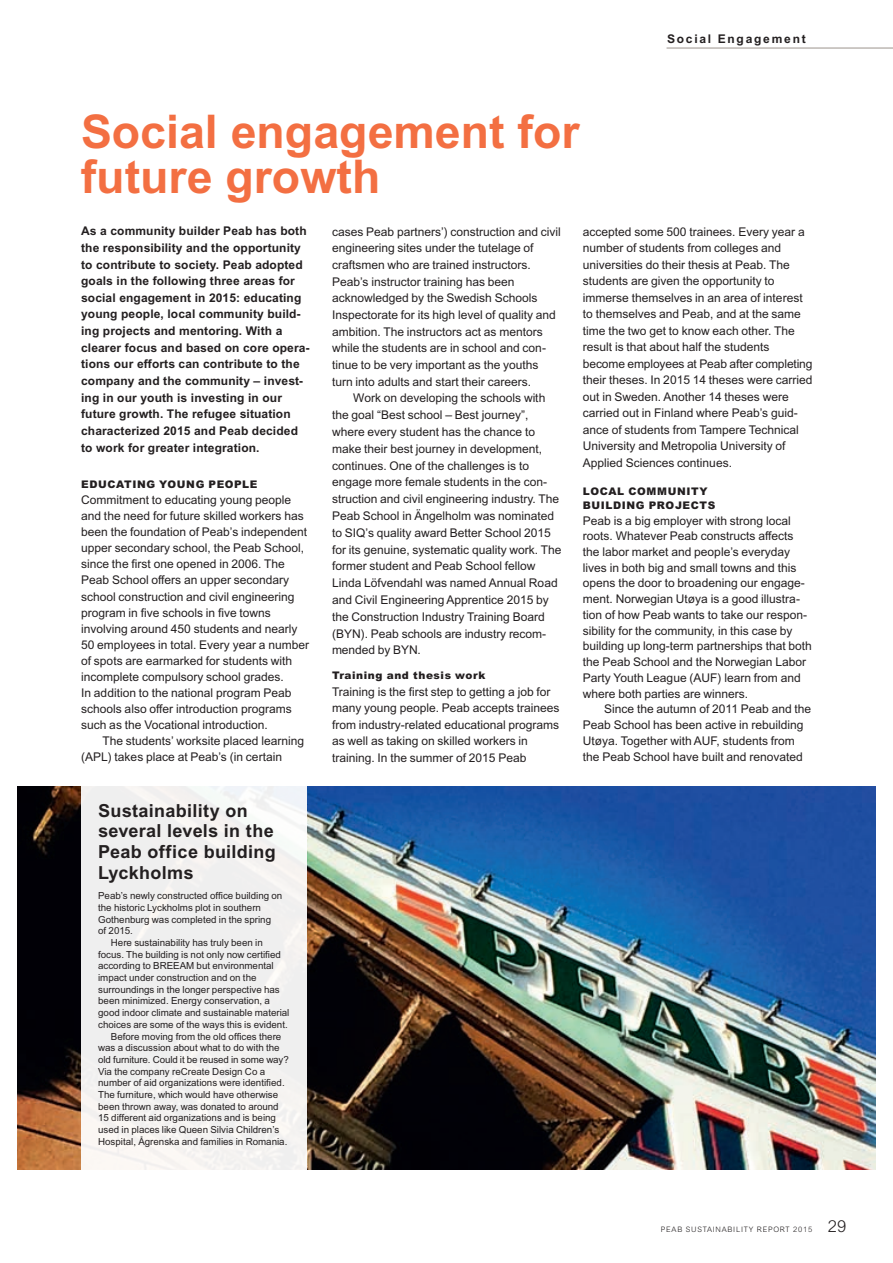
<style>
.page{position:relative;width:893px;height:1263px;background:#fff}
.page>*{position:absolute;margin:0;border:0;box-sizing:border-box;transform-origin:0 0}
.t1{font:700 46.5px/45px "Arial MT Std";color:#f36f42}
.t2{font:700 18px/20.7px "Arial MT Std";letter-spacing:.015em;color:#231f20}
.t3{font:12px/16.5px "Arial MT Std";color:#231f20}
.t4{font:700 12px/16.6px "Arial MT Std";letter-spacing:.01em;color:#231f20}
.t5{font:700 12px "Arial MT Std";letter-spacing:.15em;color:#231f20}
.t6{font:900 10.5px/13.5px "Arial MT Std";letter-spacing:.055em;color:#231f20}
.t7{font:9.75px "Arial MT Std";color:#231f20}
.t8{font:300 7.5px "Arial MT Std";letter-spacing:.1em;color:#231f20}
.s1{font-size:16.5px}
</style>
<div class="page">
<img style="left:17px;top:787px;width:858px;height:382px">
<div style="left:81px;top:776px;width:225px;height:402px;background:linear-gradient(to right,#f1f0f0,#f4f3f2)"></div>
<hr style="left:666px;top:47px;width:227px;height:2px;background:#bdb7b3">
<p class="t5" style="left:667px;top:31px;width:140px">Social Engagement</p>
<h1 class="t1" style="left:81px;top:108px;width:500px">Social engagement for future growth</h1>
<p class="t4" style="left:81px;top:223px;width:230px">As a community builder Peab has both the responsibility and the opportunity to contribute to society. Peab adopted goals in the following three areas for social engagement in 2015: educating young people, local community build&shy;ing projects and mentoring. With a clearer focus and based on core opera&shy;tions our efforts can contribute to the company and the community – invest&shy;ing in our youth is investing in our future growth. The refugee situation characterized 2015 and Peab decided to work for greater integration.</p>
<p class="t6" style="left:81px;top:477px;width:178px">EDUCATING YOUNG PEOPLE</p>
<p class="t3" style="left:81px;top:492px;width:229px;line-height:16px">Commitment to educating young people and the need for future skilled workers has been the foundation of Peab’s independent upper secondary school, the Peab School, since the first one opened in 2006. The Peab School offers an upper secondary school construction and civil engineering program in five schools in five towns involving around 450 students and nearly 50 employees in total. Every year a number of spots are earmarked for students with incomplete compulsory school grades.<br>In addition to the national program Peab schools also offer introduction programs such as the Vocational introduction.</p>
<p class="t3" style="left:81px;top:733px;width:224px;line-height:16px;text-indent:21px">The students’ worksite placed learning (APL) takes place at Peab’s (in certain</p>
<p class="t3" style="left:332px;top:223px;width:230px">cases Peab partners’) construction and civil engineering sites under the tutelage of craftsmen who are trained instructors.<br>Peab’s instructor training has been acknowledged by the Swedish Schools Inspectorate for its high level of quality and ambition. The instructors act as mentors while the students are in school and con&shy;tinue to be very important as the youths turn into adults and start their careers.</p>
<p class="t3" style="left:332px;top:390px;width:231px;text-indent:21px">Work on developing the schools with the goal “Best school – Best journey”, where every student has the chance to make their best journey in development, continues. One of the challenges is to engage more female students in the con&shy;struction and civil engineering industry. The Peab School in Ängelholm was nominated to SIQ’s quality award Better School 2015 for its genuine, systematic quality work. The former student and Peab School fellow Linda Löfvendahl was named Annual Road and Civil Engineering Apprentice 2015 by the Construction Industry Training Board (BYN). Peab schools are industry recom&shy;mended by BYN.</p>
<p class="t6" style="left:332px;top:668px;width:155px">Training and thesis work</p>
<p class="t3" style="left:332px;top:683px;width:229px">Training is the first step to getting a job for many young people. Peab accepts trainees from industry-related educational programs as well as taking on skilled workers in training. In the summer of 2015 Peab</p>
<p class="t3" style="left:583px;top:223px;width:231px">accepted some 500 trainees. Every year a number of students from colleges and universities do their thesis at Peab. The students are given the opportunity to immerse themselves in an area of interest to themselves and Peab, and at the same time the two get to know each other. The result is that about half the students become employees at Peab after completing their theses. In 2015 14 theses were carried out in Sweden. Another 14 theses were carried out in Finland where Peab’s guid&shy;ance of students from Tampere Technical University and Metropolia University of Applied Sciences continues.</p>
<p class="t6" style="left:583px;top:484px;width:134px">LOCAL COMMUNITY<br>BUILDING PROJECTS</p>
<p class="t3" style="left:583px;top:512px;width:230px;line-height:15.8px">Peab is a big employer with strong local roots. Whatever Peab constructs affects the labor market and people’s everyday lives in both big and small towns and this opens the door to broadening our engage&shy;ment. Norwegian Utøya is a good illustra&shy;tion of how Peab wants to take our respon&shy;sibility for the community, in this case by building up long-term partnerships that both the Peab School and the Norwegian Labor Party Youth League (AUF) learn from and where both parties are winners.</p>
<p class="t3" style="left:583px;top:701px;width:230px;line-height:15.8px;text-indent:21px">Since the autumn of 2011 Peab and the Peab School has been active in rebuilding Utøya. Together with AUF, students from the Peab School have built and renovated</p>
<h2 class="t2" style="left:98px;top:800px;width:179px">Sustainability on several levels in the<br>Peab office building<br>Lyckholms</h2>
<p class="t7" style="left:98px;top:890px;width:186px">Peab’s newly constructed office building on</p>
<p class="t7" style="left:98px;top:902px;width:164px">the historic Lyckholms plot in southern</p>
<p class="t7" style="left:98px;top:913px;width:174px">Gothenburg was completed in the spring</p>
<p class="t7" style="left:98px;top:925px;width:36px">of 2015.</p>
<p class="t7" style="left:111px;top:937px;width:153px">Here sustainability has truly been in</p>
<p class="t7" style="left:98px;top:949px;width:184px">focus. The building is not only now certified</p>
<p class="t7" style="left:98px;top:960px;width:177px">according to BREEAM but environmental</p>
<p class="t7" style="left:98px;top:972px;width:160px">impact under construction and on the</p>
<p class="t7" style="left:98px;top:984px;width:183px">surroundings in the longer perspective has</p>
<p class="t7" style="left:98px;top:995px;width:173px">been minimized. Energy conservation, a</p>
<p class="t7" style="left:98px;top:1007px;width:193px">good indoor climate and sustainable material</p>
<p class="t7" style="left:98px;top:1019px;width:191px">choices are some of the ways this is evident.</p>
<p class="t7" style="left:111px;top:1030px;width:172px">Before moving from the old offices there</p>
<p class="t7" style="left:98px;top:1042px;width:183px">was a discussion about what to do with the</p>
<p class="t7" style="left:98px;top:1054px;width:192px">old furniture. Could it be reused in some way?</p>
<p class="t7" style="left:98px;top:1066px;width:168px">Via the company reCreate Design Co a</p>
<p class="t7" style="left:98px;top:1077px;width:188px">number of aid organizations were identified.</p>
<p class="t7" style="left:98px;top:1089px;width:182px">The furniture, which would have otherwise</p>
<p class="t7" style="left:98px;top:1101px;width:182px">been thrown away, was donated to around</p>
<p class="t7" style="left:98px;top:1112px;width:179px">15 different aid organizations and is being</p>
<p class="t7" style="left:98px;top:1124px;width:183px">used in places like Queen Silvia Children’s</p>
<p class="t7" style="left:98px;top:1136px;width:191px">Hospital, Ågrenska and families in Romania.</p>
<p class="t8" style="left:661px;top:1225px;width:187px">PEAB SUSTAINABILITY REPORT 2015 <span class="s1">29</span></p>
</div>
